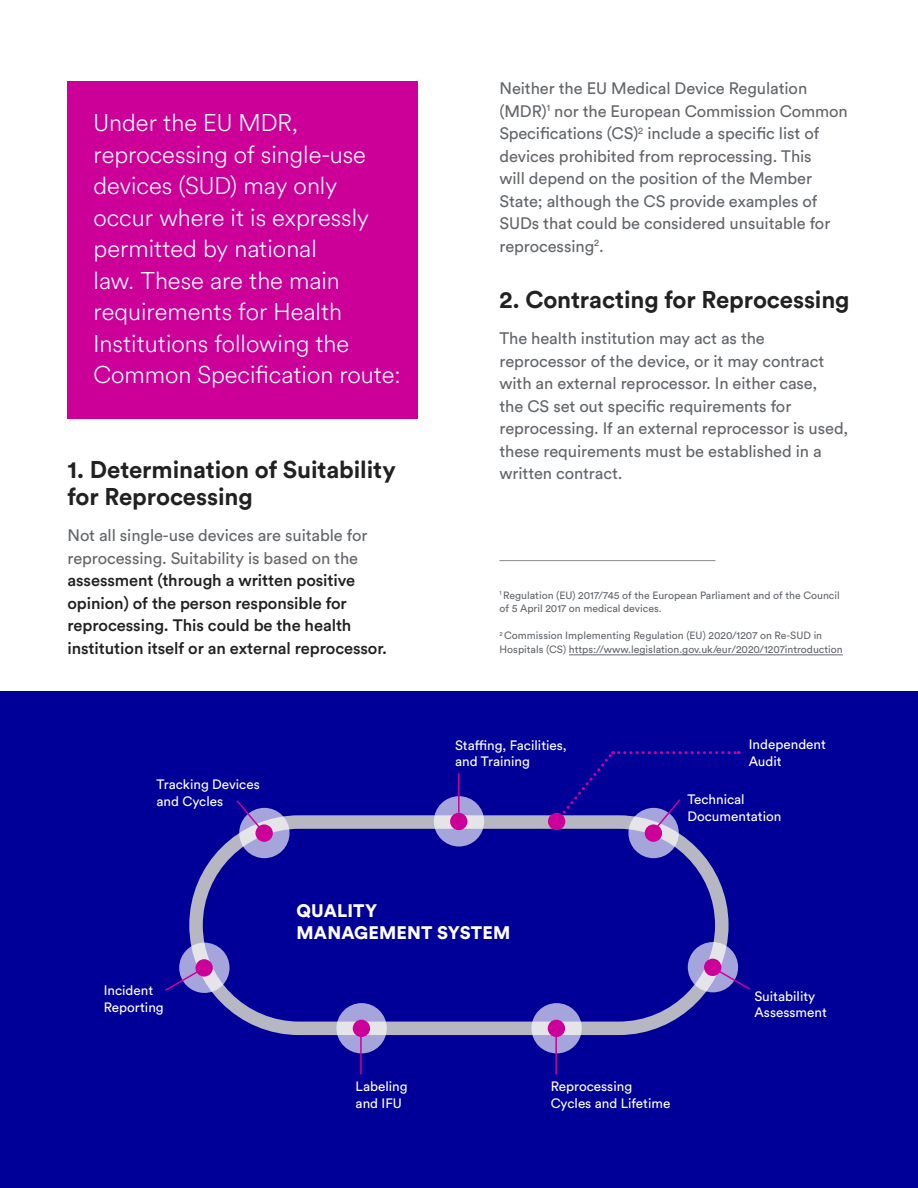
<style>
.page{position:relative;width:918px;height:1188px;background:#fff}
.page>*{position:absolute;margin:0;border:0;box-sizing:border-box;transform-origin:0 0}
.t1{font:300 24px/31.5px "Circular Air";color:#fff}
.t2{font:700 24px/27px "Circular Std";letter-spacing:-.005em;color:#212121}
.t3{font:900 18px/22.5px "Circular Std";letter-spacing:.01em;color:#fff}
.t4{font:16.5px/22.5px "Circular Std";letter-spacing:-.005em;color:#63666a}
.t5{font:500 16.5px/22.5px "Circular Std";letter-spacing:-.005em;color:#212121}
.t6{font:13.5px/16.5px "Circular Std";color:#fff}
.t7{font:10.5px/13.5px "Circular Std";color:#63666a}
</style>
<div class="page">
<div style="left:0;top:691px;width:918px;height:497px;background:#009"></div>
<div style="left:189px;top:815px;width:540px;height:220px;border:14px solid #c4c5c6;border-radius:103px"></div>
<svg style="left:688px;top:942px;width:50px;height:50px"></svg>
<div style="left:704px;top:959px;width:17px;height:17px;background:#c09;border-radius:50%"></div>
<svg style="left:531px;top:1003px;width:51px;height:50px;background:#b3b1dc"></svg>
<div style="left:548px;top:1020px;width:17px;height:17px;background:#c09;border-radius:50%"></div>
<svg style="left:336px;top:1003px;width:51px;height:50px;background:#b3b1dc"></svg>
<div style="left:353px;top:1020px;width:17px;height:17px;background:#c09;border-radius:50%"></div>
<svg style="left:179px;top:943px;width:51px;height:50px"></svg>
<div style="left:195px;top:959px;width:18px;height:18px;background:#c09;border-radius:50%"></div>
<svg style="left:434px;top:796px;width:50px;height:51px;background:#b2b1dc"></svg>
<div style="left:450px;top:813px;width:17px;height:17px;background:#c09;border-radius:50%"></div>
<svg style="left:628px;top:808px;width:51px;height:50px"></svg>
<div style="left:645px;top:824px;width:17px;height:18px;background:#c09;border-radius:50%"></div>
<svg style="left:239px;top:808px;width:51px;height:50px"></svg>
<div style="left:255px;top:824px;width:18px;height:18px;background:#c09;border-radius:50%"></div>
<hr style="left:458px;top:773px;width:2px;height:40px;background:#c09">
<hr style="left:555px;top:1035px;width:2px;height:39px;background:#c09">
<hr style="left:360px;top:1035px;width:2px;height:39px;background:#c09">
<svg style="left:716px;top:968px;width:34px;height:23px"></svg>
<svg style="left:236px;top:800px;width:27px;height:31px"></svg>
<svg style="left:165px;top:970px;width:35px;height:22px"></svg>
<div style="left:548px;top:813px;width:17px;height:17px;background:#c09;border-radius:50%"></div>
<svg style="left:556px;top:751px;width:183px;height:79px"></svg>
<div style="left:68px;top:81px;width:350px;height:337px;background:#c09"></div>
<hr style="left:569px;top:654px;width:274px;height:1px;background:#63666a">
<hr style="left:500px;top:560px;width:216px;height:1px;background:#888b8d">
<h1 class="t1" style="left:94px;top:106px;width:309px">Under the EU MDR, reprocessing of single-use devices (SUD) may only occur where it is expressly permitted by national<br>law. These are the main requirements for Health<br>Institutions following the<br>Common Specification route:</h1>
<h1 class="t2" style="left:68px;top:456px;width:330px">1. Determination of Suitability for Reprocessing</h1>
<p class="t4" style="left:68px;top:524px;width:301px">Not all single-use devices are suitable for reprocessing. Suitability is based on the</p>
<p class="t5" style="left:68px;top:569px;width:321px">assessment (through a written positive opinion) of the person responsible for reprocessing. This could be the health institution itself or an external reprocessor.</p>
<p class="t6" style="left:157px;top:776px;width:105px">Tracking Devices and Cycles</p>
<p class="t4" style="left:499px;top:77px;width:350px">Neither the EU Medical Device Regulation (MDR)<sup>1</sup> nor the European Commission Common Specifications (CS)<sup>2</sup> include a specific list of devices prohibited from reprocessing. This<br>will depend on the position of the Member State; although the CS provide examples of SUDs that could be considered unsuitable for reprocessing<sup>2</sup>.</p>
<h1 class="t2" style="left:500px;top:286px;width:352px">2. Contracting for Reprocessing</h1>
<p class="t4" style="left:500px;top:327px;width:350px">The health institution may act as the reprocessor of the device, or it may contract with an external reprocessor. In either case,<br>the CS set out specific requirements for reprocessing. If an external reprocessor is used, these requirements must be established in a written contract.</p>
<p class="t7" style="left:499px;top:588px;width:342px"><sup>1</sup> Regulation (EU) 2017/745 of the European Parliament and of the Council of 5 April 2017 on medical devices.</p>
<p class="t7" style="left:500px;top:629px;width:345px"><sup>2</sup> Commission Implementing Regulation (EU) 2020/1207 on Re-SUD in<br>Hospitals (CS) https://www.legislation.gov.uk/eur/2020/1207introduction</p>
<p class="t6" style="left:455px;top:737px;width:113px">Staffing, Facilities, and Training</p>
<p class="t6" style="left:749px;top:736px;width:79px">Independent<br>Audit</p>
<p class="t6" style="left:687px;top:791px;width:96px">Technical<br>Documentation</p>
<p class="t6" style="left:104px;top:982px;width:62px">Incident<br>Reporting</p>
<p class="t3" style="left:297px;top:899px;width:215px">QUALITY<br>MANAGEMENT SYSTEM</p>
<p class="t6" style="left:356px;top:1078px;width:54px">Labeling and IFU</p>
<p class="t6" style="left:551px;top:1078px;width:121px">Reprocessing<br>Cycles and Lifetime</p>
<p class="t6" style="left:755px;top:987px;width:74px">Suitability<br>Assessment</p>
</div>
